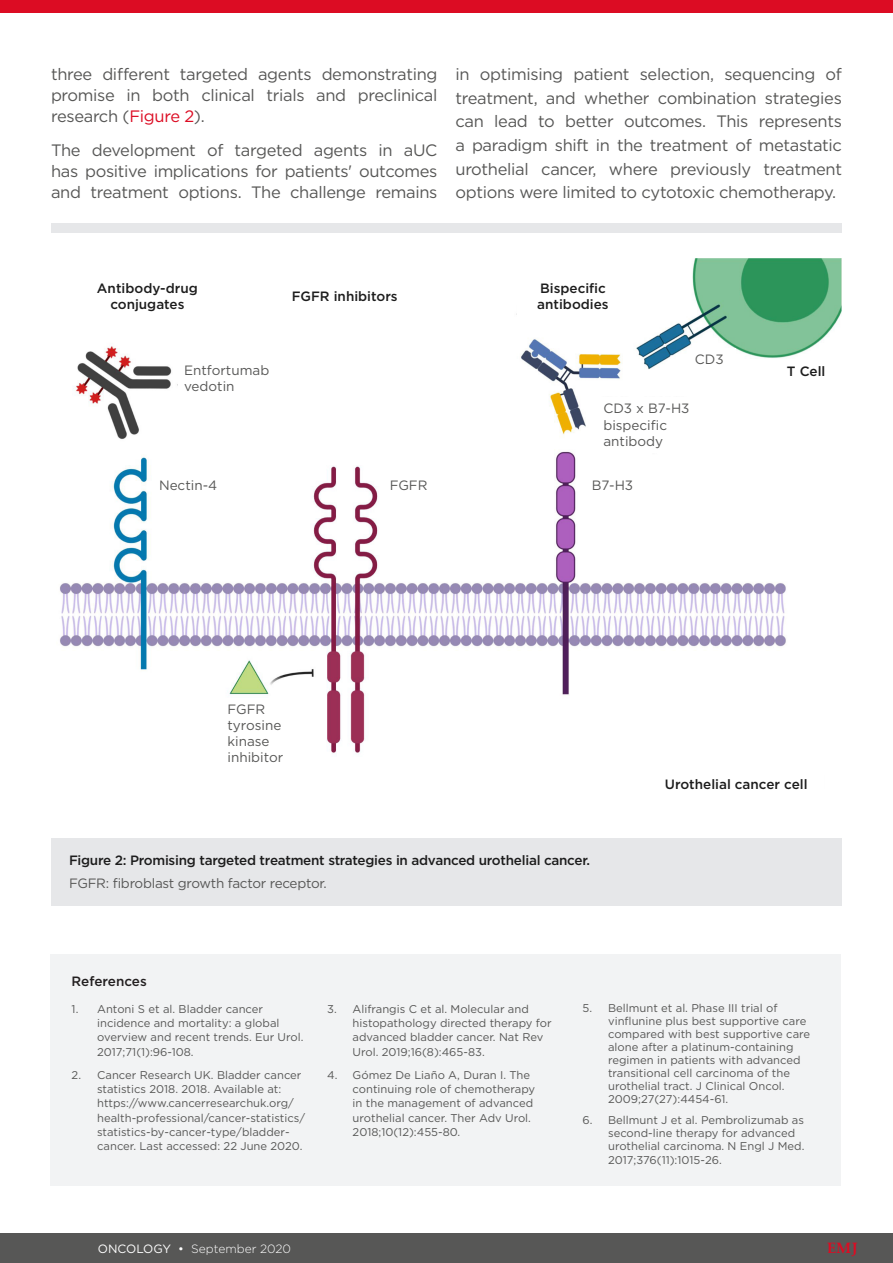
<style>
.page{position:relative;width:893px;height:1263px;background:#fff}
.page>*{position:absolute;margin:0;border:0;box-sizing:border-box;transform-origin:0 0}
.Body_Text{font:16.5px/23.7px "Gotham";letter-spacing:-.02em;color:#575756;text-align:justify}
.t1{font:700 15px "Palatino Linotype";color:#dc0c23}
.t2{font:500 13.5px/16.2px "Gotham";letter-spacing:-.015em;color:#1d1d1d;text-align:center}
.t3{font:13.5px/16.2px "Gotham";color:#575756}
.t4{font:13.5px "Gotham";letter-spacing:-.02em;color:#575756}
.t5{font:500 13.5px "Gotham";color:#231f20}
.t6{font:300 12px "Gotham";color:#fff}
.t7{font:11.25px/14.4px "Gotham";color:#575756}
.s1{color:#dc0c23}
.s2{font-weight:400}
</style>
<div class="page">
<div style="left:0;top:0;width:893px;height:13px;background:#dc0c23"></div>
<div style="left:0;top:1233px;width:893px;height:30px;background:#575756"></div>
<div style="left:51px;top:838px;width:791px;height:67px;background:#e6e7e9"></div>
<div style="left:51px;top:224px;width:791px;height:9px;background:#e6e7e9"></div>
<img style="left:60px;top:259px;width:782px;height:495px">
<div style="left:77px;top:269px;width:141px;height:54px;background:#fff"></div>
<div style="left:275px;top:269px;width:140px;height:54px;background:#fff"></div>
<div style="left:517px;top:269px;width:112px;height:54px;background:#fff"></div>
<div style="left:776px;top:361px;width:60px;height:44px;background:#fff"></div>
<div style="left:178px;top:359px;width:113px;height:38px;background:#fff"></div>
<div style="left:221px;top:698px;width:69px;height:86px;background:#fff"></div>
<div style="left:597px;top:397px;width:103px;height:56px;background:#fff"></div>
<div style="left:585px;top:474px;width:63px;height:26px;background:#fff"></div>
<div style="left:383px;top:474px;width:63px;height:26px;background:#fff"></div>
<div style="left:153px;top:474px;width:82px;height:26px;background:#fff"></div>
<div style="left:688px;top:349px;width:48px;height:25px;background:#fff"></div>
<div style="left:50px;top:954px;width:791px;height:232px;background:#f2f3f4"></div>
<p class="Body_Text" style="left:51px;top:63px;width:388px;line-height:21.1px">three different targeted agents demonstrating promise in both clinical trials and preclinical research (<span class="s1">Figure 2</span>).</p>
<p class="Body_Text" style="left:51px;top:139px;width:388px;line-height:21.1px">The development of targeted agents in aUC has positive implications for patients' outcomes and treatment options. The challenge remains</p>
<p class="Body_Text" style="left:455px;top:62px;width:388px">in optimising patient selection, sequencing of treatment, and whether combination strategies can lead to better outcomes. This represents a paradigm shift in the treatment of metastatic urothelial cancer, where previously treatment options were limited to cytotoxic chemotherapy.</p>
<p class="t2" style="left:97px;top:279px;width:102px">Antibody-drug conjugates</p>
<p class="t2" style="left:292px;top:288px;width:107px">FGFR inhibitors</p>
<p class="t2" style="left:537px;top:279px;width:73px;text-align:left">Bispecific antibodies</p>
<p class="t3" style="left:695px;top:351px;width:30px">CD3</p>
<p class="t3" style="left:184px;top:361px;width:87px">Entfortumab</p>
<p class="t2" style="left:787px;top:363px;width:40px">T Cell</p>
<p class="t3" style="left:184px;top:378px;width:52px">vedotin</p>
<p class="t3" style="left:603px;top:400px;width:88px">CD3 x B7-H3 bispecific antibody</p>
<p class="t3" style="left:159px;top:477px;width:60px">Nectin-4</p>
<p class="t3" style="left:390px;top:477px;width:39px">FGFR</p>
<p class="t3" style="left:592px;top:477px;width:43px">B7-H3</p>
<p class="t3" style="left:227px;top:700px;width:57px">FGFR tyrosine kinase inhibitor</p>
<p class="t2" style="left:69px;top:852px;width:523px">Figure 2: Promising targeted treatment strategies in advanced urothelial cancer.</p>
<p class="t4" style="left:69px;top:874px;width:259px">FGFR: fibroblast growth factor receptor.</p>
<p class="t2" style="left:665px;top:776px;width:144px">Urothelial cancer cell</p>
<p class="t5" style="left:72px;top:973px;width:77px">References</p>
<p class="t7" style="left:97px;top:1001px;width:208px;text-indent:-26px">1. Antoni S et al. Bladder cancer incidence and mortality: a global overview and recent trends. Eur Urol.<br>2017;71(1):96-108.</p>
<p class="t7" style="left:97px;top:1067px;width:210px;text-indent:-26px">2. Cancer Research UK. Bladder cancer statistics 2018. 2018. Available at: https://www.cancerresearchuk.org/ health-professional/cancer-statistics/ statistics-by-cancer-type/bladder&shy;cancer. Last accessed: 22 June 2020.</p>
<p class="t7" style="left:353px;top:1001px;width:201px;text-indent:-26px">3. Alifrangis C et al. Molecular and histopathology directed therapy for advanced bladder cancer. Nat Rev Urol. 2019;16(8):465-83.</p>
<p class="t7" style="left:353px;top:1067px;width:184px;text-indent:-26px">4. Gómez De Liaño A, Duran I. The continuing role of chemotherapy in the management of advanced urothelial cancer. Ther Adv Urol.<br>2018;10(12):455-80.</p>
<p class="t7" style="left:608px;top:1001px;width:204px;line-height:13px;text-indent:-26px">5. Bellmunt et al. Phase III trial of vinflunine plus best supportive care compared with best supportive care alone after a platinum-containing regimen in patients with advanced transitional cell carcinoma of the urothelial tract. J Clinical Oncol.<br>2009;27(27):4454-61.</p>
<p class="t7" style="left:608px;top:1113px;width:198px;line-height:13.2px;text-indent:-26px">6. Bellmunt J et al. Pembrolizumab as second-line therapy for advanced urothelial carcinoma. N Engl J Med.<br>2017;376(11):1015-26.</p>
<p class="t6" style="left:98px;top:1241px;width:195px"><span class="s2">ONCOLOGY •</span> September 2020</p>
<h2 class="t1" style="left:827px;top:1238px;width:32px">EMJ</h2>
</div>
